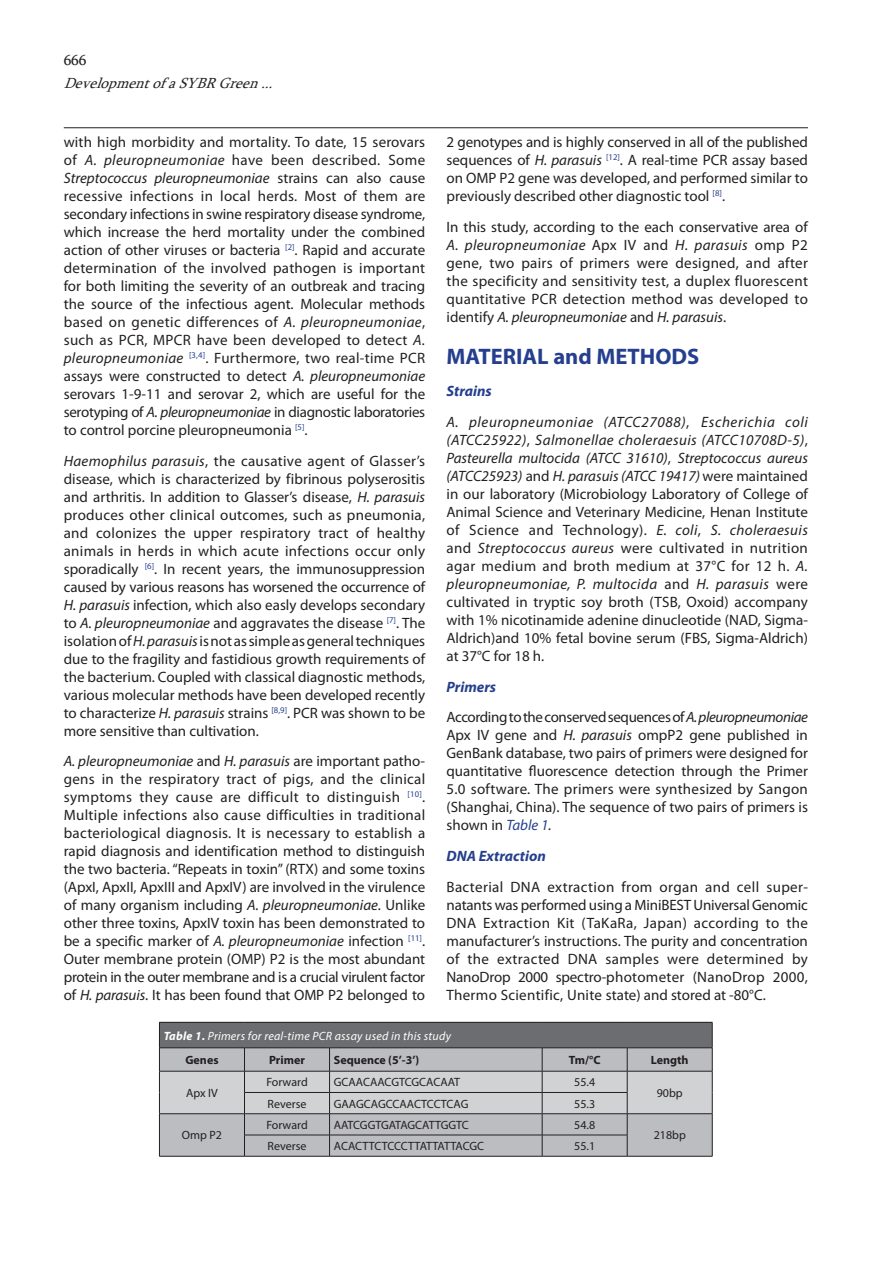
<style>
.page{position:relative;width:893px;height:1263px;background:#fff}
.page>*{position:absolute;margin:0;border:0;box-sizing:border-box;transform-origin:0 0}
.t1{font:700 22.5px "Myriad Pro";color:#253f8e}
.t2{font:15px/18px "Myriad Pro";color:#231f20;text-align:justify}
.t3{font:15px/30.8px "Myriad Pro";letter-spacing:-.025em;color:#231f20}
.t4{font:italic 15px/30.8px "Myriad Pro";letter-spacing:.04em;color:#231f20}
.t5{font:italic 15px "Sylfaen";color:#231f20}
.t6{font:italic 700 15px "Myriad Pro";color:#253f8e}
.t7{font:15px "Sylfaen";color:#231f20}
.t8{font:12px "Myriad Pro";color:#231f20}
.t9{font:italic 12px/24.5px "Myriad Pro";letter-spacing:.02em;color:#fff}
.t10{font:700 12px "Myriad Pro";color:#231f20}
.s1{font-style:italic}
.s2{font-weight:700;color:#253f8e}
.s3{font-style:normal}
.s4{font-weight:700;font-style:italic;color:#253f8e}
.s5{font-style:italic;color:#253f8e}
.s6{font-weight:700}
.s7{font-weight:700;font-style:normal;color:#231f20}
</style>
<div class="page">
<hr style="left:64px;top:127px;width:744px;height:1px;background:#231f20">
<hr style="left:159px;top:1156px;width:85px;height:1px;background:#231f20">
<hr style="left:627px;top:1156px;width:85px;height:1px;background:#231f20">
<svg style="left:159px;top:1022px;width:554px;height:134px;background:#acacaf"></svg>
<hr style="left:244px;top:1156px;width:86px;height:1px;background:#231f20">
<hr style="left:330px;top:1156px;width:212px;height:1px;background:#231f20">
<hr style="left:542px;top:1156px;width:85px;height:1px;background:#231f20">
<p class="t7" style="left:64px;top:50px;width:24px">666</p>
<p class="t5" style="left:64px;top:73px;width:217px">DevelopmentofaSYBRGreen...</p>
<p class="t2" style="left:446px;top:133px;width:363px">2 genotypes and is highly conserved in all of the published sequences of <span class="s1">H. parasuis</span> <sup>[12]</sup>. A real-time PCR assay based on OMP P2 gene was developed, and performed similar to previously described other diagnostic tool <sup>[8]</sup>.</p>
<p class="t2" style="left:446px;top:218px;width:363px">In this study, according to the each conservative area of <span class="s1">A. pleuropneumoniae</span> Apx IV and <span class="s1">H. parasuis</span> omp P2 gene, two pairs of primers were designed, and after the specificity and sensitivity test, a duplex fluorescent quantitative PCR detection method was developed to identify <span class="s1">A. pleuropneumoniae</span> and <span class="s1">H. parasuis</span>.</p>
<h1 class="t1" style="left:446px;top:343px;width:254px">MATERIAL and METHODS</h1>
<p class="t4" style="left:446px;top:375px;width:363px"><span class="s2">Strains<br></span>A. pleuropneumoniae (ATCC27088)<span class="s3">,</span> Escherichia coli</p>
<p class="t2" style="left:446px;top:430px;width:363px"><span class="s1">(ATCC25922)</span>, <span class="s1">Salmonellae choleraesuis (ATCC10708D-5)</span>, <span class="s1">Pasteurella multocida (ATCC 31610)</span>, <span class="s1">Streptococcus aureus (ATCC25923)</span> and <span class="s1">H. parasuis (ATCC 19417)</span> were maintained in our laboratory (Microbiology Laboratory of College of Animal Science and Veterinary Medicine, Henan Institute of Science and Technology). <span class="s1">E. coli</span>, <span class="s1">S. choleraesuis </span>and <span class="s1">Streptococcus aureus</span> were cultivated in nutrition agar medium and broth medium at 37°C for 12 h. <span class="s1">A. pleuropneumoniae, P. multocida</span> and <span class="s1">H. parasuis</span> were cultivated in tryptic soy broth (TSB, Oxoid) accompany with 1% nicotinamide adenine dinucleotide (NAD, Sigma-Aldrich)and 10% fetal bovine serum (FBS, Sigma-Aldrich) at 37°C for 18 h.</p>
<p class="t3" style="left:446px;top:671px;width:363px"><span class="s4">Primers<br></span>According to the conserved sequences of <span class="s1">A. pleuropneumoniae</span></p>
<p class="t2" style="left:446px;top:726px;width:363px">Apx IV gene and <span class="s1">H. parasuis</span> ompP2 gene published in GenBank database, two pairs of primers were designed for quantitative fluorescence detection through the Primer 5.0 software. The primers were synthesized by Sangon (Shanghai, China). The sequence of two pairs of primers is shown in <span class="s5">Table 1</span><span class="s1">.</span></p>
<p class="t6" style="left:446px;top:846px;width:101px">DNA Extraction</p>
<p class="t2" style="left:446px;top:877px;width:363px">Bacterial DNA extraction from organ and cell super&shy;natants was performed using a MiniBEST Universal Genomic DNA Extraction Kit (TaKaRa, Japan) according to the manufacturer’s instructions. The purity and concentration of the extracted DNA samples were determined by NanoDrop 2000 spectro-photometer (NanoDrop 2000, Thermo Scientific, Unite state) and stored at -80°C.</p>
<p class="t9" style="left:185px;top:1023px;width:267px;text-indent:-22px"><span class="s6">Table 1.</span> Primers for real-time PCR assay used in this study<br><span class="s7">Genes</span></p>
<p class="t2" style="left:64px;top:133px;width:363px">with high morbidity and mortality. To date, 15 serovars of <span class="s1">A. pleuropneumoniae</span> have been described. Some <span class="s1">Streptococcus pleuropneumoniae</span> strains can also cause recessive infections in local herds. Most of them are secondary infections in swine respiratory disease syndrome, which increase the herd mortality under the combined action of other viruses or bacteria <sup>[2]</sup>. Rapid and accurate determination of the involved pathogen is important for both limiting the severity of an outbreak and tracing the source of the infectious agent. Molecular methods based on genetic differences of <span class="s1">A. pleuropneumoniae</span>, such as PCR, MPCR have been developed to detect <span class="s1">A. pleuropneumoniae</span> <sup>[3,4]</sup>. Furthermore, two real-time PCR assays were constructed to detect <span class="s1">A. pleuropneumoniae </span>serovars 1-9-11 and serovar 2, which are useful for the serotyping of <span class="s1">A. pleuropneumoniae</span> in diagnostic laboratories to control porcine pleuropneumonia <sup>[5]</sup>.</p>
<p class="t2" style="left:64px;top:451px;width:363px"><span class="s1">Haemophilus parasuis</span>, the causative agent of Glasser’s disease, which is characterized by fibrinous polyserositis and arthritis. In addition to Glasser’s disease, <span class="s1">H. parasuis </span>produces other clinical outcomes, such as pneumonia, and colonizes the upper respiratory tract of healthy animals in herds in which acute infections occur only sporadically <sup>[6]</sup>. In recent years, the immunosuppression caused by various reasons has worsened the occurrence of <span class="s1">H. parasuis</span> infection, which also easly develops secondary to <span class="s1">A. pleuropneumoniae</span> and aggravates the disease <sup>[7]</sup>. The isolation of <span class="s1">H. parasuis</span> is not as simple as general techniques due to the fragility and fastidious growth requirements of the bacterium. Coupled with classical diagnostic methods, various molecular methods have been developed recently to characterize <span class="s1">H. parasuis</span> strains <sup>[8,9]</sup>. PCR was shown to be more sensitive than cultivation.</p>
<p class="t2" style="left:64px;top:752px;width:363px"><span class="s1">A. pleuropneumoniae</span> and <span class="s1">H. parasuis</span> are important patho&shy;gens in the respiratory tract of pigs, and the clinical symptoms they cause are difficult to distinguish <sup>[10]</sup>.<br>Multiple infections also cause difficulties in traditional bacteriological diagnosis. It is necessary to establish a rapid diagnosis and identification method to distinguish the two bacteria. “Repeats in toxin” (RTX) and some toxins (ApxI, ApxII, ApxIII and ApxIV) are involved in the virulence of many organism including <span class="s1">A. pleuropneumoniae</span>. Unlike other three toxins, ApxIV toxin has been demonstrated to be a specific marker of <span class="s1">A. pleuropneumoniae</span> infection <sup>[11]</sup>.<br>Outer membrane protein (OMP) P2 is the most abundant protein in the outer membrane and is a crucial virulent factor of <span class="s1">H. parasuis</span>. It has been found that OMP P2 belonged to</p>
<p class="t10" style="left:269px;top:1053px;width:37px">Primer</p>
<p class="t10" style="left:334px;top:1053px;width:87px">Sequence (5’-3’)</p>
<p class="t10" style="left:569px;top:1053px;width:33px">Tm/°C</p>
<p class="t10" style="left:651px;top:1053px;width:39px">Length</p>
<p class="t8" style="left:186px;top:1085px;width:33px">Apx IV</p>
<p class="t8" style="left:182px;top:1128px;width:42px">Omp P2</p>
<p class="t8" style="left:266px;top:1075px;width:43px">Forward</p>
<p class="t8" style="left:334px;top:1075px;width:128px">GCAACAACGTCGCACAAT</p>
<p class="t8" style="left:574px;top:1075px;width:22px">55.4</p>
<p class="t8" style="left:268px;top:1096px;width:40px">Reverse</p>
<p class="t8" style="left:334px;top:1096px;width:136px">GAAGCAGCCAACTCCTCAG</p>
<p class="t8" style="left:574px;top:1096px;width:22px">55.3</p>
<p class="t8" style="left:266px;top:1117px;width:43px">Forward</p>
<p class="t8" style="left:334px;top:1117px;width:137px">AATCGGTGATAGCATTGGTC</p>
<p class="t8" style="left:574px;top:1117px;width:22px">54.8</p>
<p class="t8" style="left:268px;top:1139px;width:40px">Reverse</p>
<p class="t8" style="left:334px;top:1139px;width:152px">ACACTTCTCCCTTATTATTACGC</p>
<p class="t8" style="left:574px;top:1139px;width:22px">55.1</p>
<p class="t8" style="left:657px;top:1085px;width:27px">90bp</p>
<p class="t8" style="left:654px;top:1128px;width:34px">218bp</p>
</div>
